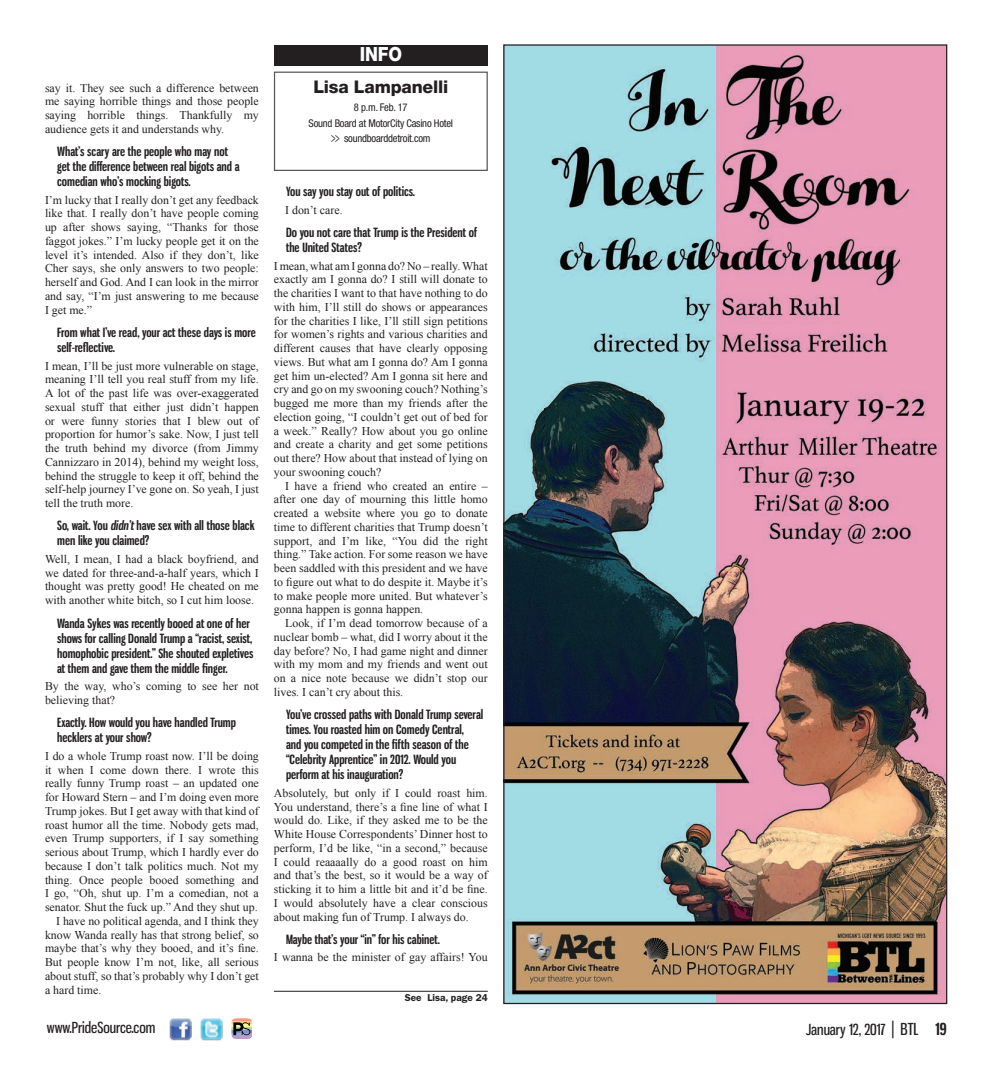
<style>
.page{position:relative;width:990px;height:1080px;background:#fff}
.page>*{position:absolute;margin:0;border:0;box-sizing:border-box;transform-origin:0 0}
.Theater_Review_Box_S{font:800 19.62px "Helvetica Neue";color:#fff;scale:.89 1}
.Theater_Review_Box_S-2{font:800 17.5px "Helvetica Neue";letter-spacing:-.01em;color:#231f20}
.t1{font:15px "Gnuolane Rg";color:#231f20}
.Interview_Question{font:700 12.5px/15px "Gnuolane Rg";color:#231f20}
.Interview_A_-_1st_Pa{font:11.88px/13.8px "Times New Roman";color:#231f20;text-align:justify}
.Interview_A___2nd_Pa{font:11.88px/13.8px "Times New Roman";color:#231f20;text-align:justify}
.Theater_Review_Box_T{font:condensed 10.62px "Helvetica Neue";letter-spacing:-.02em;color:#231f20}
.Continued_on{font:600 10px "Franklin Gothic";color:#231f20}
.s1{font-style:italic}
.s2{font-size:13.88px}
.s3{font-size:17.5px}
.s4{font-size:16.25px}
.s5{font-weight:700;font-size:16.25px}
</style>
<div class="page">
<img style="left:201px;top:1018px;width:21px;height:22px">
<img style="left:170px;top:1018px;width:21px;height:22px">
<hr style="left:231px;top:1018px;width:21px;height:3px;background:#f69a7a">
<hr style="left:231px;top:1021px;width:21px;height:3px;background:#fdc88a">
<hr style="left:231px;top:1024px;width:21px;height:3px;background:#f6f3a2">
<hr style="left:231px;top:1027px;width:21px;height:3px;background:#b7d99b">
<hr style="left:231px;top:1030px;width:21px;height:3px;background:#868fc4">
<hr style="left:231px;top:1033px;width:21px;height:3px;background:#8fafd8">
<hr style="left:231px;top:1036px;width:21px;height:3px;background:#bb9cc9">
<svg style="left:233px;top:1022px;width:17px;height:13px"></svg>
<img style="left:505px;top:46px;width:440px;height:956px">
<hr style="left:274px;top:991px;width:214px;height:1px;background:#231f20">
<div style="left:274px;top:45px;width:214px;height:20px;background:#231f20"></div>
<div style="left:274px;top:72px;width:214px;height:99px;border:1px solid #57585a"></div>
<p class="Interview_A_-_1st_Pa" style="left:45px;top:80px;width:215px">say it. They see such a difference between me saying horrible things and those people saying horrible things. Thankfully my audience gets it and understands why.</p>
<p class="Interview_Question" style="left:57px;top:144px;width:184px">What’s scary are the people who may not get the difference between real bigots and a comedian who’s mocking bigots.</p>
<p class="Interview_A_-_1st_Pa" style="left:45px;top:193px;width:215px">I’m lucky that I really don’t get any feedback like that. I really don’t have people coming up after shows saying, “Thanks for those faggot jokes.” I’m lucky people get it on the level it’s intended. Also if they don’t, like Cher says, she only answers to two people: herself and God. And I can look in the mirror and say, “I’m just answering to me because I get me.”</p>
<p class="Interview_Question" style="left:57px;top:325px;width:200px">From what I’ve read, your act these days is more self-reflective.</p>
<p class="Interview_A_-_1st_Pa" style="left:45px;top:359px;width:215px">I mean, I’ll be just more vulnerable on stage, meaning I’ll tell you real stuff from my life.<br>A lot of the past life was over-exaggerated sexual stuff that either just didn’t happen or were funny stories that I blew out of proportion for humor’s sake. Now, I just tell the truth behind my divorce (from Jimmy Cannizzaro in 2014), behind my weight loss, behind the struggle to keep it off, behind the self-help journey I’ve gone on. So yeah, I just tell the truth more.</p>
<p class="Interview_Question" style="left:57px;top:518px;width:199px">So, wait. You <span class="s1">didn’t</span> have sex with all those black men like you claimed?</p>
<p class="Interview_A_-_1st_Pa" style="left:45px;top:552px;width:215px">Well, I mean, I had a black boyfriend, and we dated for three-and-a-half years, which I thought was pretty good! He cheated on me with another white bitch, so I cut him loose.</p>
<p class="Interview_Question" style="left:57px;top:615px;width:198px">Wanda Sykes was recently booed at one of her shows for calling Donald Trump a “racist, sexist, homophobic president.” She shouted expletives at them and gave them the middle finger.</p>
<p class="Interview_A_-_1st_Pa" style="left:45px;top:679px;width:215px">By the way, who’s coming to see her not believing that?</p>
<p class="Interview_Question" style="left:57px;top:715px;width:180px">Exactly. How would you have handled Trump hecklers at your show?</p>
<p class="Interview_A_-_1st_Pa" style="left:45px;top:749px;width:215px">I do a whole Trump roast now. I’ll be doing it when I come down there. I wrote this really funny Trump roast – an updated one for Howard Stern – and I’m doing even more Trump jokes. But I get away with that kind of roast humor all the time. Nobody gets mad, even Trump supporters, if I say something serious about Trump, which I hardly ever do because I don’t talk politics much. Not my thing. Once people booed something and I go, “Oh, shut up. I’m a comedian, not a senator. Shut the fuck up.” And they shut up.</p>
<p class="Interview_A___2nd_Pa" style="left:45px;top:914px;width:215px;text-indent:11px">I have no political agenda, and I think they know Wanda really has that strong belief, so maybe that’s why they booed, and it’s fine.<br>But people know I’m not, like, all serious about stuff, so that’s probably why I don’t get a hard time.</p>
<p class="Theater_Review_Box_S" style="left:360px;top:42px;width:49px">INFO</p>
<p class="Theater_Review_Box_S-2" style="left:313px;top:76px;width:136px">Lisa Lampanelli</p>
<p class="Theater_Review_Box_T" style="left:354px;top:101px;width:55px">8 p.m. Feb. 17</p>
<p class="Theater_Review_Box_T" style="left:309px;top:117px;width:146px">Sound Board at MotorCity Casino Hotel</p>
<p class="Theater_Review_Box_T" style="left:331px;top:132px;width:101px"><span class="s2">&gt;&gt;</span> soundboarddetroit.com</p>
<p class="Interview_Question" style="left:286px;top:184px;width:131px">You say you stay out of politics.</p>
<p class="Interview_A___2nd_Pa" style="left:285px;top:203px;width:59px">I don’t care.</p>
<p class="Interview_Question" style="left:286px;top:225px;width:193px">Do you not care that Trump is the President of the United States?</p>
<p class="Interview_A_-_1st_Pa" style="left:274px;top:259px;width:215px">I mean, what am I gonna do? No – really. What exactly am I gonna do? I still will donate to the charities I want to that have nothing to do with him, I’ll still do shows or appearances for the charities I like, I’ll still sign petitions for women’s rights and various charities and different causes that have clearly opposing views. But what am I gonna do? Am I gonna get him un-elected? Am I gonna sit here and cry and go on my swooning couch? Nothing’s bugged me more than my friends after the election going, “I couldn’t get out of bed for a week.” Really? How about you go online and create a charity and get some petitions out there? How about that instead of lying on your swooning couch?</p>
<p class="Interview_A___2nd_Pa" style="left:274px;top:479px;width:215px;text-indent:11px">I have a friend who created an entire – after one day of mourning this little homo created a website where you go to donate time to different charities that Trump doesn’t support, and I’m like, “You did the right thing.” Take action. For some reason we have been saddled with this president and we have to figure out what to do despite it. Maybe it’s to make people more united. But whatever’s gonna happen is gonna happen.</p>
<p class="Interview_A___2nd_Pa" style="left:274px;top:616px;width:215px;text-indent:11px">Look, if I’m dead tomorrow because of a nuclear bomb – what, did I worry about it the day before? No, I had game night and dinner with my mom and my friends and went out on a nice note because we didn’t stop our lives. I can’t cry about this.</p>
<p class="Interview_Question" style="left:286px;top:707px;width:199px">You’ve crossed paths with Donald Trump several times. You roasted him on Comedy Central,<br>and you competed in the fifth season of the “Celebrity Apprentice” in 2012. Would you perform at his inauguration?</p>
<p class="Interview_A_-_1st_Pa" style="left:274px;top:786px;width:215px">Absolutely, but only if I could roast him.<br>You understand, there’s a fine line of what I would do. Like, if they asked me to be the White House Correspondents’ Dinner host to perform, I’d be like, “in a second,” because I could reaaaally do a good roast on him and that’s the best, so it would be a way of sticking it to him a little bit and it’d be fine.<br>I would absolutely have a clear conscious about making fun of Trump. I always do.</p>
<p class="Interview_Question" style="left:286px;top:932px;width:156px">Maybe that’s your “in” for his cabinet.</p>
<p class="Interview_A_-_1st_Pa" style="left:274px;top:950px;width:215px">I wanna be the minister of gay affairs! You</p>
<p class="Continued_on" style="left:405px;top:991px;width:85px">See Lisa, page 24</p>
<p class="t1" style="left:47px;top:1019px;width:110px">www.PrideSource.com</p>
<p class="t1" style="left:806px;top:1021px;width:142px">January 12, 2017 <span class="s3">|</span> <span class="s4">BTL</span> <span class="s5">19</span></p>
</div>
